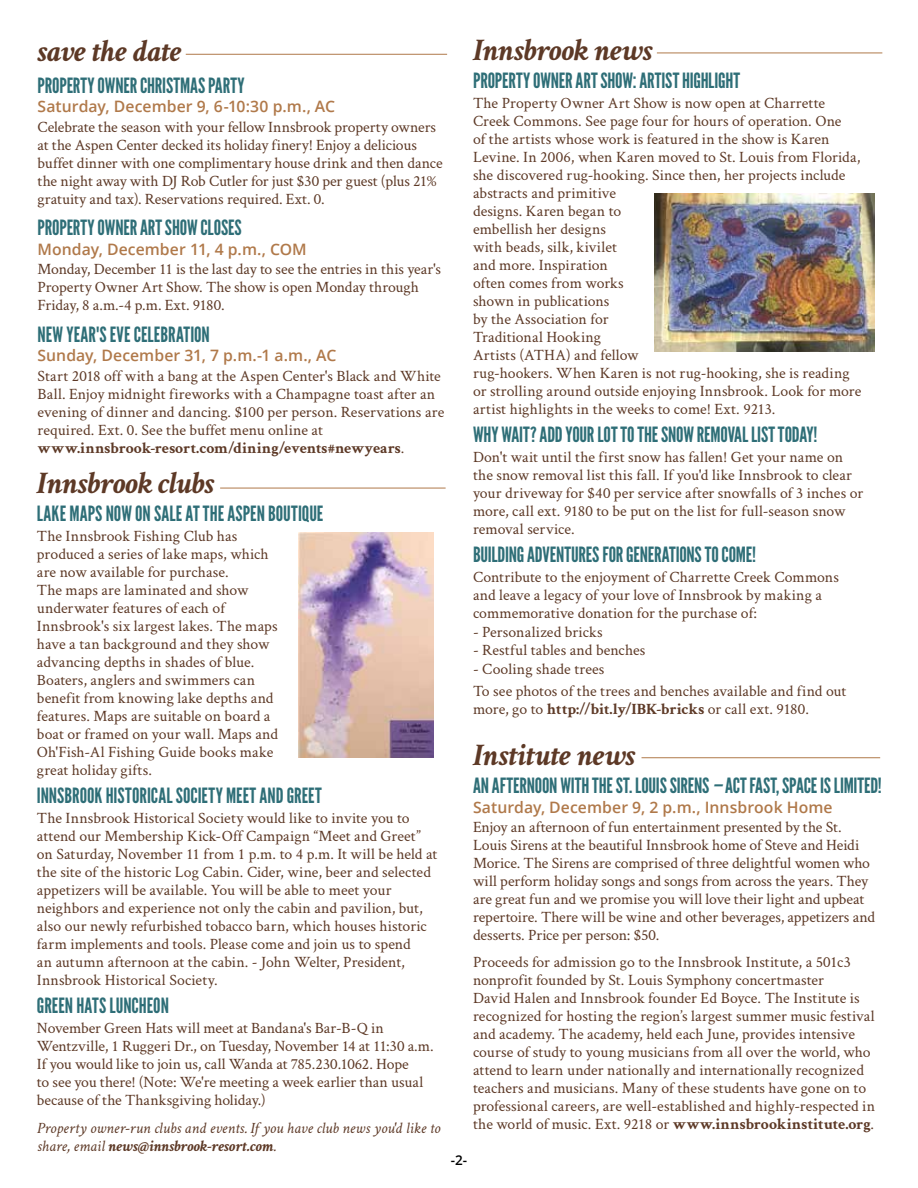
<style>
.page{position:relative;width:918px;height:1188px;background:#fff}
.page>*{position:absolute;margin:0;border:0;box-sizing:border-box;transform-origin:0 0}
.t1{font:italic 700 31.5px "Crimson";letter-spacing:-.005em;color:#5d3926}
.t2{font:21px "League Gothic";letter-spacing:-.005em;color:#2e6e77}
.t3{font:15.75px/18px "Crimson";color:#5d3926}
.t4{font:600 15.75px "Open Sans";letter-spacing:.005em;color:#b0794a}
.t5{font:italic 15.75px/18px "Crimson";letter-spacing:.005em;color:#5d3926}
.t6{font:600 13.5px "Open Sans";color:#000}
.s1{font-weight:700}
.s2{font-style:italic}
</style>
<div class="page">
<hr style="left:220px;top:488px;width:226px;height:1px;background:#b0794a">
<hr style="left:186px;top:54px;width:261px;height:1px;background:#b0794a">
<hr style="left:657px;top:53px;width:225px;height:1px;background:#b0794a">
<img style="left:654px;top:193px;width:221px;height:159px">
<hr style="left:642px;top:757px;width:238px;height:1px;background:#b0794a">
<img style="left:298px;top:532px;width:136px;height:225px">
<h1 class="t1" style="left:473px;top:31px;width:181px">Innsbrook news</h1>
<h2 class="t2" style="left:473px;top:68px;width:269px">PROPERTY OWNER ART SHOW: ARTIST HIGHLIGHT</h2>
<p class="t3" style="left:473px;top:93px;width:390px">The Property Owner Art Show is now open at Charrette Creek Commons. See page four for hours of operation. One<br>of the artists whose work is featured in the show is Karen Levine. In 2006, when Karen moved to St. Louis from Florida, she discovered rug-hooking. Since then, her projects include abstracts and primitive<br>designs. Karen began to<br>embellish her designs<br>with beads, silk, kivilet<br>and more. Inspiration<br>often comes from works<br>shown in publications<br>by the Association for<br>Traditional Hooking<br>Artists (ATHA) and fellow<br>rug-hookers. When Karen is not rug-hooking, she is reading or strolling around outside enjoying Innsbrook. Look for more artist highlights in the weeks to come! Ext. 9213.</p>
<h2 class="t2" style="left:473px;top:422px;width:346px">WHY WAIT? ADD YOUR LOT TO THE SNOW REMOVAL LIST TODAY!</h2>
<p class="t3" style="left:473px;top:447px;width:392px">Don't wait until the first snow has fallen! Get your name on the snow removal list this fall. If you'd like Innsbrook to clear your driveway for $40 per service after snowfalls of 3 inches or more, call ext. 9180 to be put on the list for full-season snow removal service.</p>
<h2 class="t2" style="left:473px;top:542px;width:285px">BUILDING ADVENTURES FOR GENERATIONS TO COME!</h2>
<p class="t3" style="left:473px;top:567px;width:367px">Contribute to the enjoyment of Charrette Creek Commons and leave a legacy of your love of Innsbrook by making a commemorative donation for the purchase of:</p>
<p class="t3" style="left:473px;top:622px;width:131px">- Personalized bricks</p>
<p class="t3" style="left:473px;top:641px;width:174px">- Restful tables and benches</p>
<p class="t3" style="left:473px;top:658px;width:375px;line-height:21.8px">- Cooling shade trees<br>To see photos of the trees and benches available and find out</p>
<p class="t3" style="left:473px;top:699px;width:337px">more, go to <span class="s1">http://bit.ly/IBK-bricks</span> or call ext. 9180.</p>
<h1 class="t1" style="left:473px;top:736px;width:164px">Institute news</h1>
<h2 class="t2" style="left:473px;top:773px;width:410px">AN AFTERNOON WITH THE ST. LOUIS SIRENS <span class="s2">—</span> ACT FAST, SPACE IS LIMITED!</h2>
<p class="t4" style="left:473px;top:796px;width:361px">Saturday, December 9, 2 p.m., Innsbrook Home</p>
<p class="t3" style="left:473px;top:818px;width:404px">Enjoy an afternoon of fun entertainment presented by the St.<br>Louis Sirens at the beautiful Innsbrook home of Steve and Heidi Morice. The Sirens are comprised of three delightful women who will perform holiday songs and songs from across the years. They are great fun and we promise you will love their light and upbeat repertoire. There will be wine and other beverages, appetizers and desserts. Price per person: $50.</p>
<p class="t3" style="left:473px;top:953px;width:404px">Proceeds for admission go to the Innsbrook Institute, a 501c3 nonprofit founded by St. Louis Symphony concertmaster<br>David Halen and Innsbrook founder Ed Boyce. The Institute is recognized for hosting the region’s largest summer music festival and academy. The academy, held each June, provides intensive course of study to young musicians from all over the world, who attend to learn under nationally and internationally recognized teachers and musicians. Many of these students have gone on to professional careers, are well-established and highly-respected in the world of music. Ext. 9218 or <span class="s1">www.innsbrookinstitute.org</span>.</p>
<h1 class="t1" style="left:38px;top:32px;width:146px">save the date</h1>
<h2 class="t2" style="left:38px;top:73px;width:208px">PROPERTY OWNER CHRISTMAS PARTY</h2>
<p class="t4" style="left:38px;top:96px;width:299px">Saturday, December 9, 6-10:30 p.m., AC</p>
<p class="t3" style="left:38px;top:117px;width:407px">Celebrate the season with your fellow Innsbrook property owners at the Aspen Center decked its holiday finery! Enjoy a delicious buffet dinner with one complimentary house drink and then dance the night away with DJ Rob Cutler for just $30 per guest (plus 21% gratuity and tax). Reservations required. Ext. 0.</p>
<h2 class="t2" style="left:38px;top:215px;width:206px">PROPERTY OWNER ART SHOW CLOSES</h2>
<p class="t4" style="left:38px;top:238px;width:271px">Monday, December 11, 4 p.m., COM</p>
<p class="t3" style="left:38px;top:260px;width:405px">Monday, December 11 is the last day to see the entries in this year's<br>Property Owner Art Show. The show is open Monday through<br>Friday, 8 a.m.-4 p.m. Ext. 9180.</p>
<h2 class="t2" style="left:38px;top:322px;width:174px">NEW YEAR'S EVE CELEBRATION</h2>
<p class="t4" style="left:38px;top:345px;width:300px">Sunday, December 31, 7 p.m.-1 a.m., AC</p>
<p class="t3" style="left:38px;top:366px;width:408px">Start 2018 off with a bang at the Aspen Center's Black and White Ball. Enjoy midnight fireworks with a Champagne toast after an evening of dinner and dancing. $100 per person. Reservations are required. Ext. 0. See the buffet menu online at <span class="s1">www.innsbrook-resort.com/dining/events#newyears</span>.</p>
<h1 class="t1" style="left:37px;top:464px;width:179px">Innsbrook clubs</h1>
<h2 class="t2" style="left:37px;top:501px;width:288px">LAKE MAPS NOW ON SALE AT THE ASPEN BOUTIQUE</h2>
<p class="t3" style="left:37px;top:526px;width:243px">The Innsbrook Fishing Club has produced a series of lake maps, which are now available for purchase.<br>The maps are laminated and show underwater features of each of Innsbrook's six largest lakes. The maps have a tan background and they show advancing depths in shades of blue.<br>Boaters, anglers and swimmers can benefit from knowing lake depths and features. Maps are suitable on board a boat or framed on your wall. Maps and Oh'Fish-Al Fishing Guide books make great holiday gifts.</p>
<h2 class="t2" style="left:37px;top:783px;width:286px">INNSBROOK HISTORICAL SOCIETY MEET AND GREET</h2>
<p class="t3" style="left:37px;top:808px;width:402px">The Innsbrook Historical Society would like to invite you to attend our Membership Kick-Off Campaign “Meet and Greet” on Saturday, November 11 from 1 p.m. to 4 p.m. It will be held at the site of the historic Log Cabin. Cider, wine, beer and selected appetizers will be available. You will be able to meet your neighbors and experience not only the cabin and pavilion, but, also our newly refurbished tobacco barn, which houses historic farm implements and tools. Please come and join us to spend<br>an autumn afternoon at the cabin. - John Welter, President, Innsbrook Historical Society.</p>
<h2 class="t2" style="left:37px;top:993px;width:134px">GREEN HATS LUNCHEON</h2>
<p class="t3" style="left:37px;top:1018px;width:398px">November Green Hats will meet at Bandana's Bar-B-Q in Wentzville, 1 Ruggeri Dr., on Tuesday, November 14 at 11:30 a.m.<br>If you would like to join us, call Wanda at 785.230.1062. Hope<br>to see you there! (Note: We're meeting a week earlier than usual because of the Thanksgiving holiday.)</p>
<p class="t5" style="left:37px;top:1120px;width:405px">Property owner-run clubs and events. If you have club news you'd like to share, email <span class="s1">news@innsbrook-resort.com</span>.</p>
<p class="t6" style="left:451px;top:1151px;width:18px">-2-</p>
</div>
